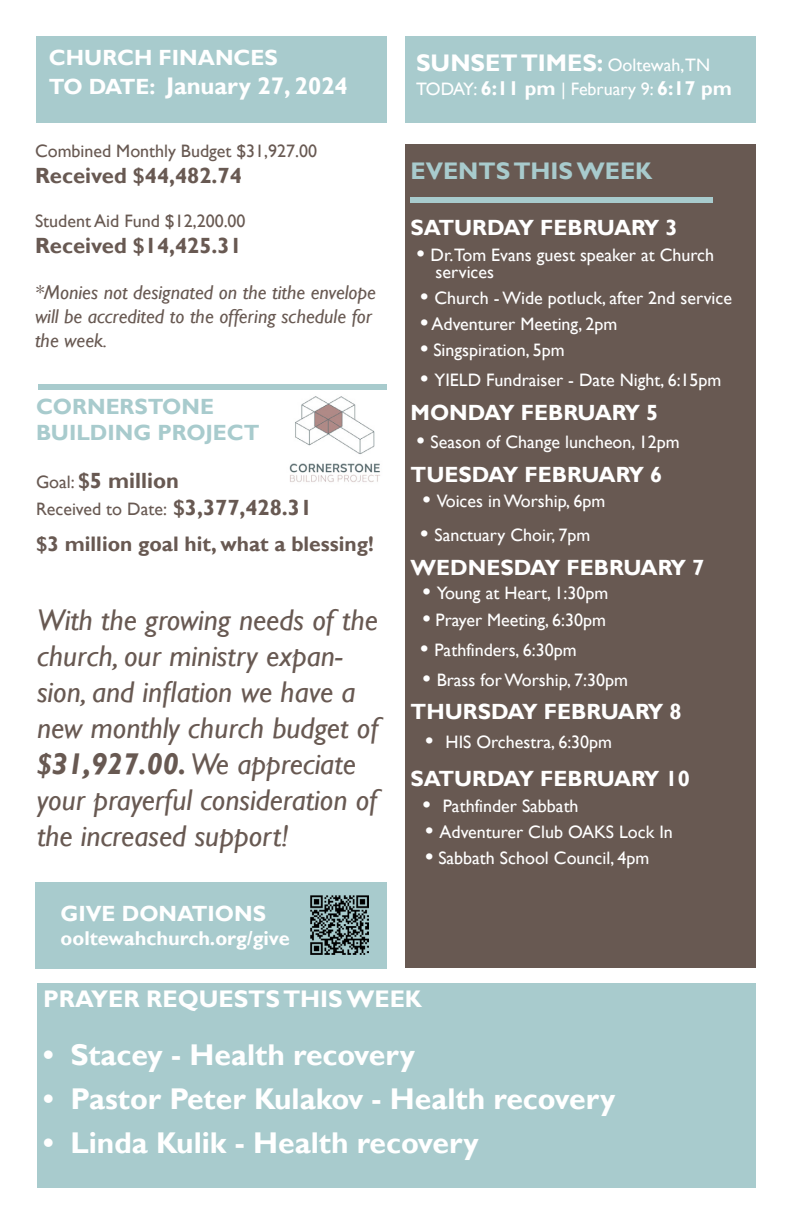
<style>
.page{position:relative;width:792px;height:1224px;background:#fff}
.page>*{position:absolute;margin:0;border:0;box-sizing:border-box;transform-origin:0 0}
.t1{font:italic 30px/36px "Gill Sans";color:#685952}
.t2{font:700 30px "Gill Sans";color:#fff}
.t3{font:700 24px "Gill Sans";color:#fff}
.t4{font:700 24px "Gill Sans";color:#a8cbcd}
.t5{font:700 22px "Gill Sans";color:#fff}
.t6{font:700 22px "Gill Sans";color:#685952}
.t7{font:700 22px/26.4px "Gill Sans";color:#a8cbcd}
.t8{font:700 21px "Gill Sans";color:#685952}
.t9{font:italic 20px/24px "Gill Sans";color:#685952}
.t10{font:700 20px "Gill Sans";color:#fff}
.t11{font:18px/17px "Gill Sans";color:#fff}
.t12{font:18px "Gill Sans";color:#685952}
.s1{font-size:22px}
.s2{font-weight:400;font-size:18px}
.s3{font-weight:700;font-size:22px}
.s4{font-weight:700}
.s5{font-weight:700;font-size:20px}
</style>
<div class="page">
<img style="left:289px;top:396px;width:91px;height:86px">
<div style="left:36px;top:36px;width:351px;height:86px;background:#a8cbcd"></div>
<div style="left:405px;top:36px;width:351px;height:86px;background:#a8cbcd"></div>
<div style="left:405px;top:144px;width:351px;height:824px;background:#685952"></div>
<div style="left:38px;top:384px;width:349px;height:6px;background:#a8cbcd"></div>
<div style="left:411px;top:197px;width:302px;height:5px;background:#a8cbcd"></div>
<div style="left:35px;top:882px;width:352px;height:86px;background:#a8cbcd"></div>
<img style="left:310px;top:896px;width:59px;height:58px">
<div style="left:37px;top:984px;width:719px;height:204px;background:#a8cbcd"></div>
<p class="t5" style="left:49px;top:45px;width:230px">CHURCH FINANCES</p>
<p class="t3" style="left:49px;top:71px;width:300px"><span class="s1">TO DATE:</span> January 27, 2024</p>
<p class="t12" style="left:35px;top:140px;width:284px">Combined Monthly Budget $31,927.00</p>
<p class="t6" style="left:35px;top:163px;width:208px">Received $44,482.74</p>
<p class="t12" style="left:35px;top:210px;width:212px">Student Aid Fund $12,200.00</p>
<p class="t6" style="left:35px;top:232px;width:208px">Received $14,425.31</p>
<p class="t9" style="left:35px;top:280px;width:343px">*Monies not designated on the tithe envelope will be accredited to the offering schedule for the week.</p>
<p class="t7" style="left:36px;top:394px;width:225px">CORNERSTONE<br>BUILDING PROJECT</p>
<p class="t6" style="left:36px;top:468px;width:145px"><span class="s2">Goal:</span> $5 million</p>
<p class="t12" style="left:36px;top:498px;width:278px">Received to Date: <span class="s3">$3,377,428.31</span></p>
<p class="t8" style="left:36px;top:531px;width:339px">$3 million goal hit, what a blessing!</p>
<p class="t1" style="left:37px;top:603px;width:343px">With the growing needs of the church, our ministry expan&shy;sion, and inflation we have a new monthly church budget of <span class="s4">$31,927.00.</span> We appreciate your prayerful consideration of the increased support!</p>
<p class="t5" style="left:61px;top:901px;width:207px">GIVE DONATIONS</p>
<p class="t10" style="left:61px;top:927px;width:231px">ooltewahchurch.org/give</p>
<p class="t3" style="left:416px;top:48px;width:296px">SUNSET TIMES: <span class="s2">Ooltewah,TN</span></p>
<p class="t11" style="left:416px;top:81px;width:317px">TODAY: <span class="s5">6:11 pm</span> | February 9: <span class="s5">6:17 pm</span></p>
<p class="t4" style="left:411px;top:157px;width:243px">EVENTS THIS WEEK</p>
<p class="t5" style="left:411px;top:215px;width:269px">SATURDAY FEBRUARY 3</p>
<p class="t11" style="left:436px;top:247px;width:280px;text-indent:-19px"><span class="s3">•</span> Dr.Tom Evans guest speaker at Church services</p>
<p class="t11" style="left:421px;top:290px;width:313px"><span class="s3">•</span> Church - Wide potluck, after 2nd service</p>
<p class="t11" style="left:421px;top:316px;width:198px"><span class="s3">•</span> Adventurer Meeting, 2pm</p>
<p class="t11" style="left:421px;top:342px;width:146px"><span class="s3">•</span> Singspiration, 5pm</p>
<p class="t11" style="left:421px;top:372px;width:302px"><span class="s3">•</span> YIELD Fundraiser - Date Night, 6:15pm</p>
<p class="t5" style="left:411px;top:400px;width:249px">MONDAY FEBRUARY 5</p>
<p class="t11" style="left:417px;top:434px;width:264px"><span class="s3">•</span> Season of Change luncheon, 12pm</p>
<p class="t5" style="left:411px;top:462px;width:253px">TUESDAY FEBRUARY 6</p>
<p class="t11" style="left:423px;top:493px;width:184px"><span class="s3">•</span> Voices in Worship, 6pm</p>
<p class="t11" style="left:421px;top:527px;width:171px"><span class="s3">•</span> Sanctuary Choir, 7pm</p>
<p class="t5" style="left:411px;top:555px;width:295px">WEDNESDAY FEBRUARY 7</p>
<p class="t11" style="left:423px;top:585px;width:187px"><span class="s3">•</span> Young at Heart, 1:30pm</p>
<p class="t11" style="left:423px;top:612px;width:185px"><span class="s3">•</span> Prayer Meeting, 6:30pm</p>
<p class="t11" style="left:421px;top:642px;width:158px"><span class="s3">•</span> Pathfinders, 6:30pm</p>
<p class="t11" style="left:423px;top:672px;width:207px"><span class="s3">•</span> Brass for Worship, 7:30pm</p>
<p class="t5" style="left:411px;top:699px;width:272px">THURSDAY FEBRUARY 8</p>
<p class="t11" style="left:426px;top:734px;width:188px"><span class="s3">•</span> HIS Orchestra, 6:30pm</p>
<p class="t5" style="left:411px;top:766px;width:281px">SATURDAY FEBRUARY 10</p>
<p class="t11" style="left:423px;top:798px;width:157px"><span class="s3">•</span> Pathfinder Sabbath</p>
<p class="t11" style="left:426px;top:824px;width:249px"><span class="s3">•</span> Adventurer Club OAKS Lock In</p>
<p class="t11" style="left:426px;top:850px;width:225px"><span class="s3">•</span> Sabbath School Council, 4pm</p>
<p class="t3" style="left:43px;top:985px;width:381px">PRAYER REQUESTS THIS WEEK</p>
<p class="t2" style="left:43px;top:1037px;width:374px">• Stacey - Health recovery</p>
<p class="t2" style="left:43px;top:1081px;width:574px">• Pastor Peter Kulakov - Health recovery</p>
<p class="t2" style="left:43px;top:1125px;width:437px">• Linda Kulik - Health recovery</p>
</div>
